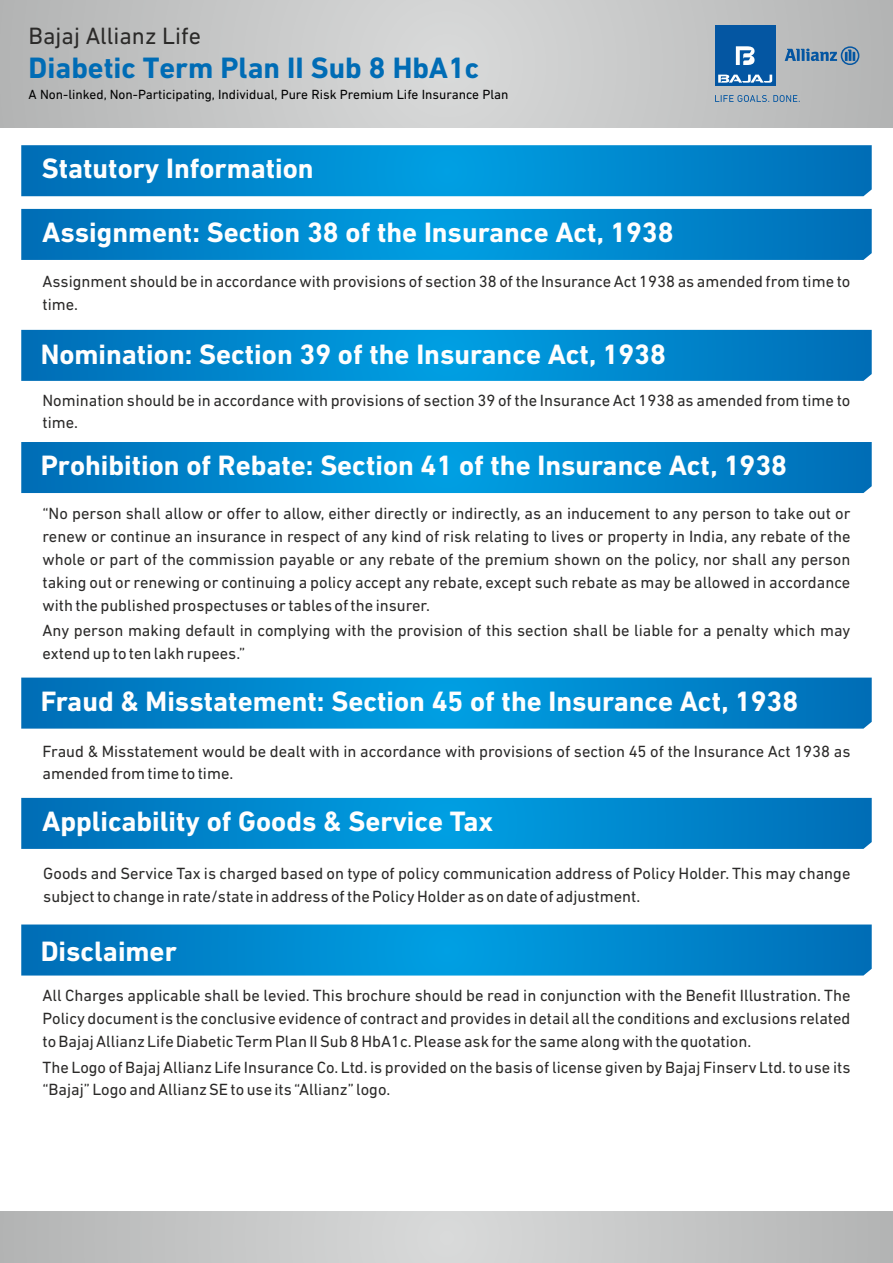
<style>
.page{position:relative;width:893px;height:1263px;background:#fff}
.page>*{position:absolute;margin:0;border:0;box-sizing:border-box;transform-origin:0 0}
.t1{font:700 30px "DIN Next LT Pro";color:#006cb5}
.t2{font:700 28.5px "DIN Next LT Pro";color:#fefefe}
.t3{font:24px "DIN Next LT Pro";color:#2b2a29}
.t4{font:16.5px/22.8px "DIN Next LT Pro";color:#2b2a29}
.t5{font:13.5px "DIN Next LT Pro";color:#000}
</style>
<div class="page">
<svg style="left:0;top:1212px;width:893px;height:51px;background:#c5c6c6"></svg>
<svg style="left:21px;top:678px;width:851px;height:51px;background:#0287cc"></svg>
<svg style="left:21px;top:798px;width:851px;height:51px;background:#0086cc"></svg>
<svg style="left:21px;top:924px;width:851px;height:51px;background:#0287cc"></svg>
<svg style="left:21px;top:442px;width:851px;height:51px;background:#0086cc"></svg>
<svg style="left:0;top:0;width:893px;height:128px;background:#c5c6c6"></svg>
<svg style="left:715px;top:95px;width:85px;height:7px"></svg>
<svg style="left:785px;top:46px;width:74px;height:19px"></svg>
<div style="left:715px;top:26px;width:60px;height:60px;background:#0456a2"></div>
<svg style="left:718px;top:75px;width:54px;height:8px"></svg>
<svg style="left:736px;top:46px;width:18px;height:19px"></svg>
<svg style="left:21px;top:145px;width:851px;height:51px;background:#0186cc"></svg>
<svg style="left:21px;top:209px;width:851px;height:51px;background:#0086cc"></svg>
<svg style="left:21px;top:330px;width:851px;height:51px;background:#0086cc"></svg>
<h3 class="t3" style="left:29px;top:26px;width:174px">Bajaj Allianz Life</h3>
<h1 class="t1" style="left:29px;top:55px;width:452px">Diabetic Term Plan II Sub 8 HbA1c</h1>
<p class="t5" style="left:29px;top:89px;width:481px">A Non-linked, Non-Participating, Individual, Pure Risk Premium Life Insurance Plan</p>
<h2 class="t2" style="left:42px;top:157px;width:273px">Statutory Information</h2>
<h2 class="t2" style="left:42px;top:220px;width:633px">Assignment: Section 38 of the Insurance Act, 1938</h2>
<p class="t4" style="left:43px;top:272px;width:809px">Assignment should be in accordance with provisions of section 38 of the Insurance Act 1938 as amended from time to time.</p>
<h2 class="t2" style="left:41px;top:342px;width:627px">Nomination: Section 39 of the Insurance Act, 1938</h2>
<p class="t4" style="left:43px;top:390px;width:809px">Nomination should be in accordance with provisions of section 39 of the Insurance Act 1938 as amended from time to time.</p>
<h2 class="t2" style="left:41px;top:454px;width:748px">Prohibition of Rebate: Section 41 of the Insurance Act, 1938</h2>
<p class="t4" style="left:42px;top:504px;width:810px;text-align:justify">“No person shall allow or offer to allow, either directly or indirectly, as an inducement to any person to take out or renew or continue an insurance in respect of any kind of risk relating to lives or property in India, any rebate of the whole or part of the commission payable or any rebate of the premium shown on the policy, nor shall any person taking out or renewing or continuing a policy accept any rebate, except such rebate as may be allowed in accordance with the published prospectuses or tables of the insurer.</p>
<p class="t4" style="left:42px;top:621px;width:809px">Any person making default in complying with the provision of this section shall be liable for a penalty which may extend up to ten lakh rupees.”</p>
<h2 class="t2" style="left:41px;top:690px;width:759px">Fraud &amp; Misstatement: Section 45 of the Insurance Act, 1938</h2>
<p class="t4" style="left:43px;top:741px;width:809px">Fraud &amp; Misstatement would be dealt with in accordance with provisions of section 45 of the Insurance Act 1938 as amended from time to time.</p>
<h2 class="t2" style="left:42px;top:809px;width:453px">Applicability of Goods &amp; Service Tax</h2>
<p class="t4" style="left:43px;top:863px;width:809px">Goods and Service Tax is charged based on type of policy communication address of Policy Holder. This may change subject to change in rate/state in address of the Policy Holder as on date of adjustment.</p>
<h2 class="t2" style="left:41px;top:939px;width:138px">Disclaimer</h2>
<p class="t4" style="left:43px;top:986px;width:809px;text-align:justify">All Charges applicable shall be levied. This brochure should be read in conjunction with the Benefit Illustration. The Policy document is the conclusive evidence of contract and provides in detail all the conditions and exclusions related to Bajaj Allianz Life Diabetic Term Plan IISub 8 HbA1c.Please ask for the same along with the quotation.</p>
<p class="t4" style="left:42px;top:1057px;width:809px">The Logo of Bajaj Allianz Life Insurance Co. Ltd. is provided on the basis of license given by Bajaj Finserv Ltd.to use its “Bajaj” Logo and Allianz SE to use its “Allianz” logo.</p>
</div>
